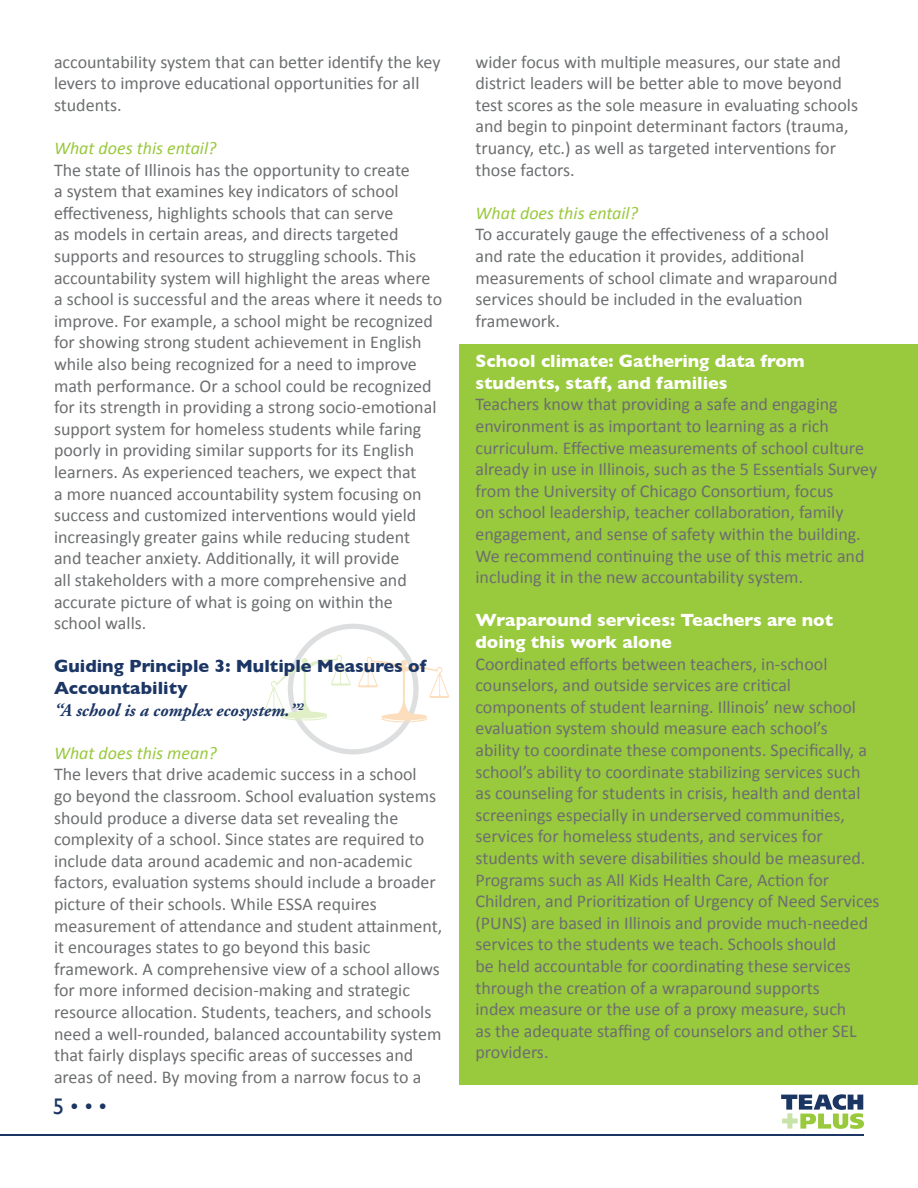
<style>
.page{position:relative;width:918px;height:1188px;background:#fff}
.page>*{position:absolute;margin:0;border:0;box-sizing:border-box;transform-origin:0 0}
.t1{font:22.5px "Gill Sans";color:#1c3663}
.t2{font:18px/21.6px "Calibri";color:#6c6e70}
.t3{font:700 18px/21.6px "Gill Sans";color:#fff}
.t4{font:italic 18px "Calibri";color:#99c93d}
.t5{font:700 18px/21.6px "Gill Sans";color:#1c3665}
.t6{font:italic 700 18px "Adobe Garamond Pro";color:#1c3665}
</style>
<div class="page">
<hr style="left:0;top:1134px;width:864px;height:1px;background:#1c3663">
<svg style="left:781px;top:1094px;width:83px;height:35px"></svg>
<div style="left:288px;top:624px;width:131px;height:130px;border:5px solid #8f9294;border-radius:50%"></div>
<svg style="left:358px;top:657px;width:91px;height:65px"></svg>
<svg style="left:264px;top:655px;width:87px;height:65px"></svg>
<div style="left:459px;top:344px;width:459px;height:740px;background:#99c93d"></div>
<p class="t2" style="left:54px;top:51px;width:388px">accountability system that can better identify the key levers to improve educational opportunities for all students.</p>
<p class="t4" style="left:54px;top:136px;width:164px">What does this entail?</p>
<p class="t2" style="left:54px;top:159px;width:390px">The state of Illinois has the opportunity to create<br>a system that examines key indicators of school effectiveness, highlights schools that can serve<br>as models in certain areas, and directs targeted supports and resources to struggling schools. This accountability system will highlight the areas where a school is successful and the areas where it needs to improve. For example, a school might be recognized for showing strong student achievement in English while also being recognized for a need to improve math performance. Or a school could be recognized for its strength in providing a strong socio-emotional support system for homeless students while faring poorly in providing similar supports for its English learners. As experienced teachers, we expect that<br>a more nuanced accountability system focusing on success and customized interventions would yield increasingly greater gains while reducing student<br>and teacher anxiety. Additionally, it will provide<br>all stakeholders with a more comprehensive and accurate picture of what is going on within the school walls.</p>
<p class="t5" style="left:54px;top:655px;width:374px">Guiding Principle 3: Multiple Measures of<br>Accountability</p>
<p class="t6" style="left:54px;top:699px;width:251px">“A school is a complex ecosystem.”<sup>2</sup></p>
<p class="t4" style="left:54px;top:740px;width:164px">What does this mean?</p>
<p class="t2" style="left:54px;top:764px;width:390px">The levers that drive academic success in a school<br>go beyond the classroom. School evaluation systems should produce a diverse data set revealing the complexity of a school. Since states are required to include data around academic and non-academic factors, evaluation systems should include a broader picture of their schools. While ESSA requires measurement of attendance and student attainment, it encourages states to go beyond this basic framework. A comprehensive view of a school allows for more informed decision-making and strategic resource allocation. Students, teachers, and schools need a well-rounded, balanced accountability system that fairly displays specific areas of successes and areas of need. By moving from a narrow focus to a</p>
<p class="t1" style="left:53px;top:1093px;width:55px">5 • • •</p>
<p class="t2" style="left:476px;top:51px;width:384px">wider focus with multiple measures, our state and district leaders will be better able to move beyond test scores as the sole measure in evaluating schools and begin to pinpoint determinant factors (trauma, truancy, etc.) as well as targeted interventions for those factors.</p>
<p class="t4" style="left:476px;top:200px;width:164px">What does this entail?</p>
<p class="t2" style="left:476px;top:224px;width:364px">To accurately gauge the effectiveness of a school and rate the education it provides, additional measurements of school climate and wraparound services should be included in the evaluation framework.</p>
<p class="t3" style="left:476px;top:350px;width:331px">School climate: Gathering data from students, staff, and families</p>
<p class="t2" style="left:476px;top:394px;width:403px">Teachers know that providing a safe and engaging environment is as important to learning as a rich curriculum. Effective measurements of school culture already in use in Illinois, such as the 5 Essentials Survey from the University of Chicago Consortium, focus<br>on school leadership, teacher collaboration, family engagement, and sense of safety within the building.<br>We recommend continuing the use of this metric and including it in the new accountability system.</p>
<p class="t3" style="left:476px;top:609px;width:359px">Wraparound services: Teachers are not doing this work alone</p>
<p class="t2" style="left:476px;top:653px;width:406px">Coordinated efforts between teachers, in-school counselors, and outside services are critical components of student learning. Illinois’ new school evaluation system should measure each school’s<br>ability to coordinate these components. Specifically, a school’s ability to coordinate stabilizing services such as counseling for students in crisis, health and dental screenings especially in underserved communities, services for homeless students, and services for students with severe disabilities should be measured.<br>Programs such as All Kids Health Care, Action for Children, and Prioritization of Urgency of Need Services (PUNS) are based in Illinois and provide much-needed services to the students we teach. Schools should<br>be held accountable for coordinating these services through the creation of a wraparound supports<br>index measure or the use of a proxy measure, such<br>as the adequate staffing of counselors and other SEL providers.</p>
</div>
